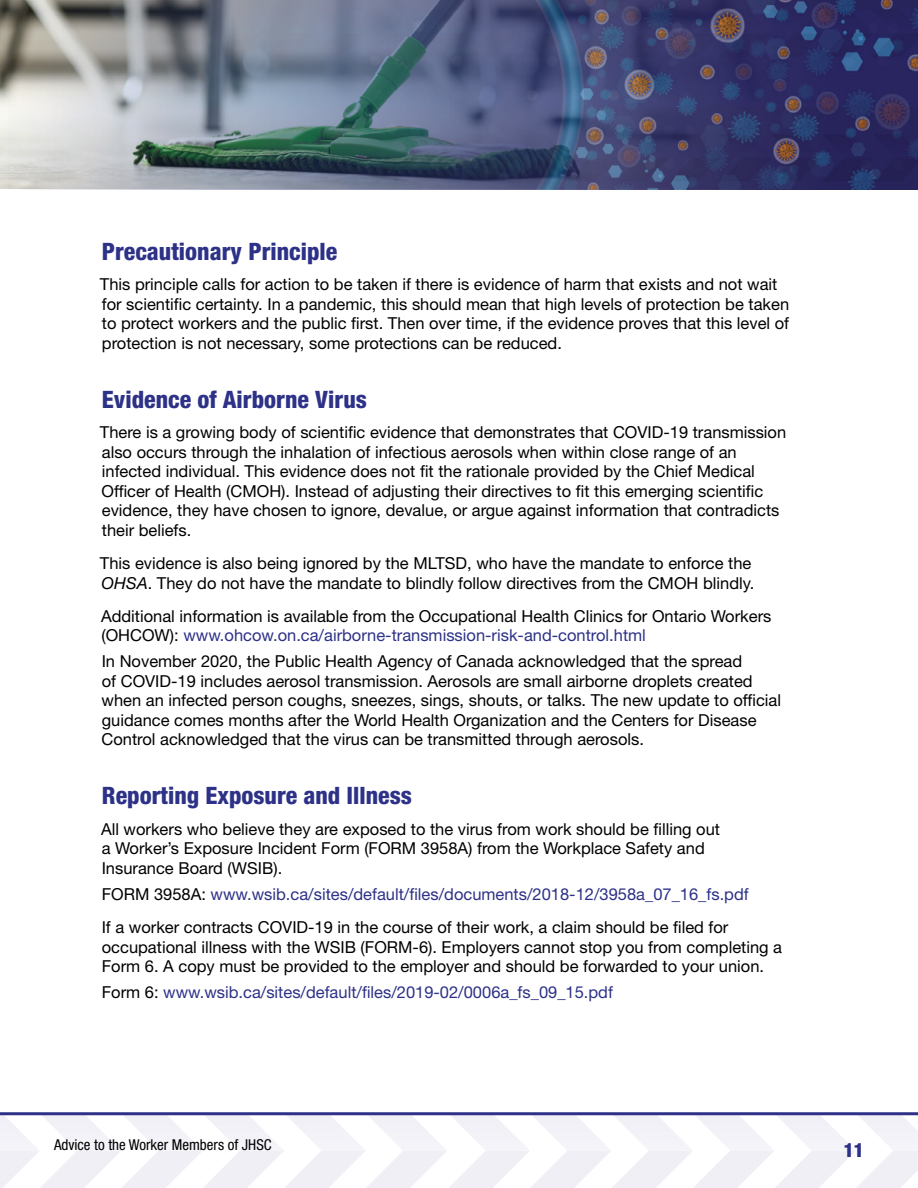
<style>
.page{position:relative;width:918px;height:1188px;background:#fff}
.page>*{position:absolute;margin:0;border:0;box-sizing:border-box;transform-origin:0 0}
.t1{font:800 condensed 24px "Helvetica Neue LT Std";color:#2d3187}
.t2{font:900 condensed 19.5px "Helvetica Neue LT Std";color:#2d3187}
.t3{font:16.5px/19.5px "Helvetica Neue LT Std";color:#000}
.t4{font:16.5px "Helvetica Neue LT Std";color:#2d3187}
.t5{font:condensed 15px "Helvetica Neue LT Std";color:#000}
.s1{font-style:italic}
.s2{color:#2d3187}
.s3{color:#000}
</style>
<div class="page">
<svg style="left:0;top:1115px;width:918px;height:73px"></svg>
<hr style="left:0;top:1112px;width:918px;height:3px;background:#2d3187">
<img style="left:0;top:0;width:918px;height:189px">
<h1 class="t1" style="left:102px;top:237px;width:237px">Precautionary Principle</h1>
<p class="t3" style="left:100px;top:275px;width:691px">This principle calls for action to be taken if there is evidence of harm that exists and not wait for scientific certainty. In a pandemic, this should mean that high levels of protection be taken to protect workers and the public first. Then over time, if the evidence proves that this level of protection is not necessary, some protections can be reduced.</p>
<h1 class="t1" style="left:102px;top:385px;width:266px">Evidence of Airborne Virus</h1>
<p class="t3" style="left:100px;top:423px;width:688px">There is a growing body of scientific evidence that demonstrates that COVID-19 transmission also occurs through the inhalation of infectious aerosols when within close range of an infected individual. This evidence does not fit the rationale provided by the Chief Medical Officer of Health (CMOH). Instead of adjusting their directives to fit this emerging scientific evidence, they have chosen to ignore, devalue, or argue against information that contradicts their beliefs.</p>
<p class="t3" style="left:100px;top:553px;width:656px">This evidence is also being ignored by the MLTSD, who have the mandate to enforce the<br><span class="s1">OHSA</span>. They do not have the mandate to blindly follow directives from the CMOH blindly.</p>
<p class="t3" style="left:101px;top:606px;width:672px">Additional information is available from the Occupational Health Clinics for Ontario Workers (OHCOW): <span class="s2">www.ohcow.on.ca/airborne-transmission-risk-and-control.html</span></p>
<p class="t3" style="left:102px;top:651px;width:681px">In November 2020, the Public Health Agency of Canada acknowledged that the spread<br>of COVID-19 includes aerosol transmission. Aerosols are small airborne droplets created when an infected person coughs, sneezes, sings, shouts, or talks. The new update to official guidance comes months after the World Health Organization and the Centers for Disease Control acknowledged that the virus can be transmitted through aerosols.</p>
<h1 class="t1" style="left:102px;top:781px;width:312px">Reporting Exposure and Illness</h1>
<p class="t3" style="left:101px;top:819px;width:621px">All workers who believe they are exposed to the virus from work should be filling out a Worker’s Exposure Incident Form (FORM 3958A) from the Workplace Safety and<br>Insurance Board (WSIB).</p>
<p class="t3" style="left:102px;top:877px;width:649px;line-height:33px">FORM 3958A: <span class="s2">www.wsib.ca/sites/default/files/documents/2018-12/3958a_07_16_fs.pdf<br></span>If a worker contracts COVID-19 in the course of their work, a claim should be filed for</p>
<p class="t3" style="left:102px;top:937px;width:682px">occupational illness with the WSIB (FORM-6). Employers cannot stop you from completing a<br>Form 6. A copy must be provided to the employer and should be forwarded to your union.</p>
<p class="t4" style="left:102px;top:983px;width:513px"><span class="s3">Form 6:</span> www.wsib.ca/sites/default/files/2019-02/0006a_fs_09_15.pdf</p>
<p class="t5" style="left:54px;top:1136px;width:219px">Advice to the Worker Members of JHSC</p>
<p class="t2" style="left:844px;top:1138px;width:22px">11</p>
</div>
